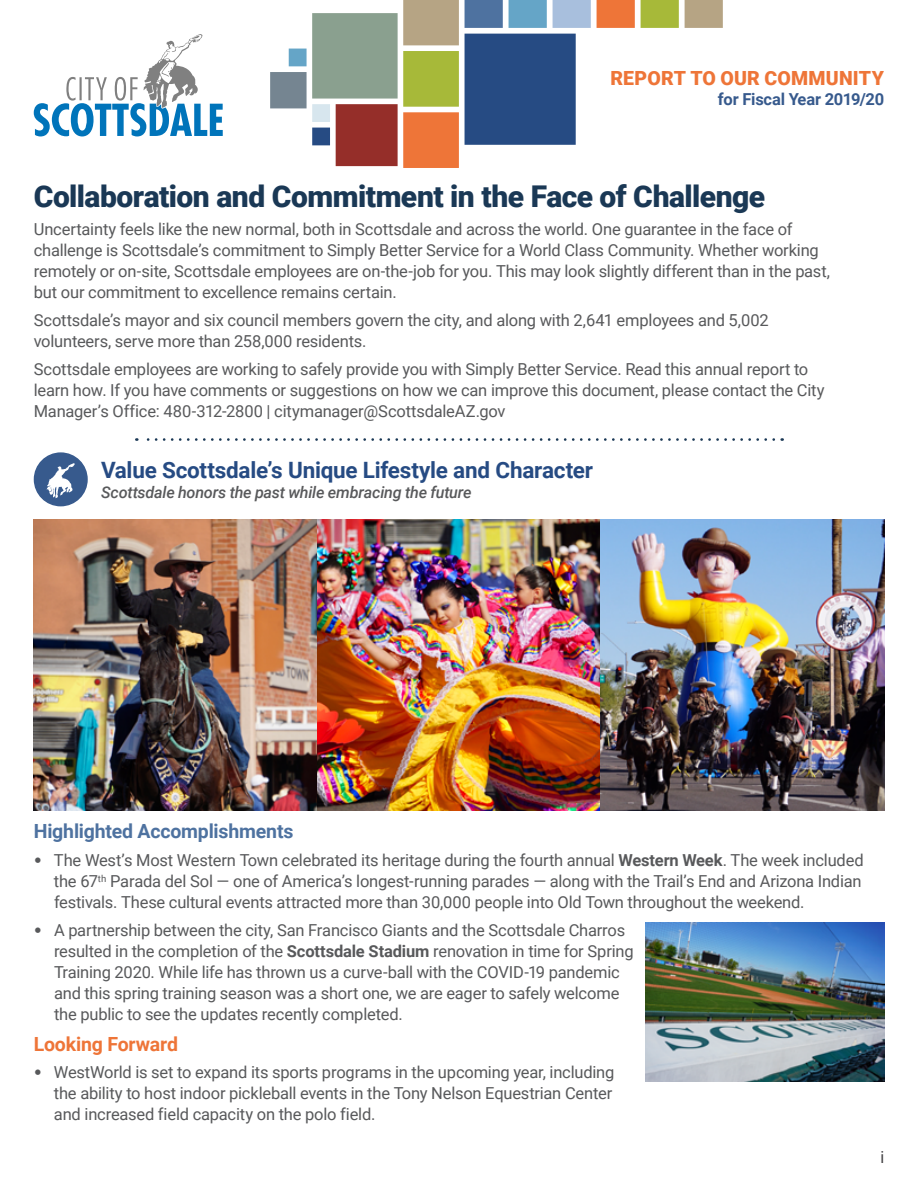
<style>
.page{position:relative;width:918px;height:1188px;background:#fff}
.page>*{position:absolute;margin:0;border:0;box-sizing:border-box;transform-origin:0 0}
.t1{font:900 30px "Roboto";letter-spacing:-.015em;color:#1a3855}
.t2{font:700 22.5px "Roboto";letter-spacing:-.01em;color:#264b83}
.t3{font:700 19.5px "Roboto";letter-spacing:-.01em;color:#4e72a0}
.t4{font:900 19.5px "Roboto";letter-spacing:.01em;color:#ee7538}
.t5{font:700 19.5px "Roboto";letter-spacing:-.01em;color:#ee7538}
.t6{font:16.5px/21px "Roboto";letter-spacing:-.015em;color:#58595b}
.t7{font:700 16.5px "Roboto";letter-spacing:-.015em;color:#375a8d}
.t8{font:16.5px "Roboto Condensed";color:#414042}
.t9{font:italic 500 16.2px "Roboto";letter-spacing:-.015em;color:#58595b}
.s1{font-family:"Archivo";font-weight:900}
.s2{font-weight:700}
</style>
<div class="page">
<div style="left:34px;top:453px;width:53px;height:53px;background:#375a8d;border-radius:50%"></div>
<div style="left:34px;top:452px;width:54px;height:54px;border:2px solid #375a8d;border-radius:50%"></div>
<svg style="left:47px;top:463px;width:28px;height:35px"></svg>
<svg style="left:136px;top:438px;width:638px;height:3px"></svg>
<svg style="left:270px;top:0;width:453px;height:168px"></svg>
<svg style="left:34px;top:34px;width:189px;height:102px"></svg>
<img style="left:34px;top:520px;width:283px;height:290px">
<img style="left:317px;top:520px;width:284px;height:290px">
<img style="left:601px;top:520px;width:283px;height:290px">
<img style="left:646px;top:922px;width:238px;height:159px">
<p class="t4" style="left:610px;top:65px;width:275px">REPORT TO OUR COMMUNITY</p>
<p class="t7" style="left:718px;top:88px;width:168px">for Fiscal Year 2019/20</p>
<h1 class="t1" style="left:34px;top:176px;width:733px">Collaboration and Commitment in the Face of Challenge</h1>
<p class="t6" style="left:34px;top:218px;width:798px">Uncertainty feels like the new normal, both in Scottsdale and across the world. One guarantee in the face of challenge is Scottsdale’s commitment to Simply Better Service for a World Class Community. Whether working remotely or on-site, Scottsdale employees are on-the-job for you. This may look slightly different than in the past, but our commitment to excellence remains certain.</p>
<p class="t6" style="left:34px;top:309px;width:737px">Scottsdale’s mayor and six council members govern the city, and along with 2,641 employees and 5,002 volunteers, serve more than 258,000 residents.</p>
<p class="t6" style="left:34px;top:358px;width:792px">Scottsdale employees are working to safely provide you with Simply Better Service. Read this annual report to learn how. If you have comments or suggestions on how we can improve this document, please contact the City<br>Manager’s Office: 480-312-2800 | citymanager@ScottsdaleAZ.gov</p>
<h2 class="t2" style="left:101px;top:454px;width:493px">Value Scottsdale’s Unique Lifestyle and Character</h2>
<p class="t9" style="left:101px;top:480px;width:372px">Scottsdale honors the past while embracing the future</p>
<p class="t3" style="left:34px;top:818px;width:261px">Highlighted Accomplishments</p>
<p class="t6" style="left:54px;top:849px;width:811px;text-indent:-20px"><span class="s1">•</span> The West’s Most Western Town celebrated its heritage during the fourth annual <span class="s2">Western Week</span>. The week included the 67<sup>th</sup> Parada del Sol — one of America’s longest-running parades — along with the Trail’s End and Arizona Indian festivals. These cultural events attracted more than 30,000 people into Old Town throughout the weekend.</p>
<p class="t6" style="left:54px;top:919px;width:581px;text-indent:-20px"><span class="s1">•</span> A partnership between the city, San Francisco Giants and the Scottsdale Charros resulted in the completion of the <span class="s2">Scottsdale Stadium</span> renovation in time for Spring Training 2020. While life has thrown us a curve-ball with the COVID-19 pandemic and this spring training season was a short one, we are eager to safely welcome the public to see the updates recently completed.</p>
<p class="t5" style="left:34px;top:1030px;width:146px">Looking Forward</p>
<p class="t6" style="left:54px;top:1061px;width:562px;text-indent:-20px"><span class="s1">•</span> WestWorld is set to expand its sports programs in the upcoming year, including the ability to host indoor pickleball events in the Tony Nelson Equestrian Center and increased field capacity on the polo field.</p>
<p class="t8" style="left:880px;top:1146px;width:5px">i</p>
</div>
